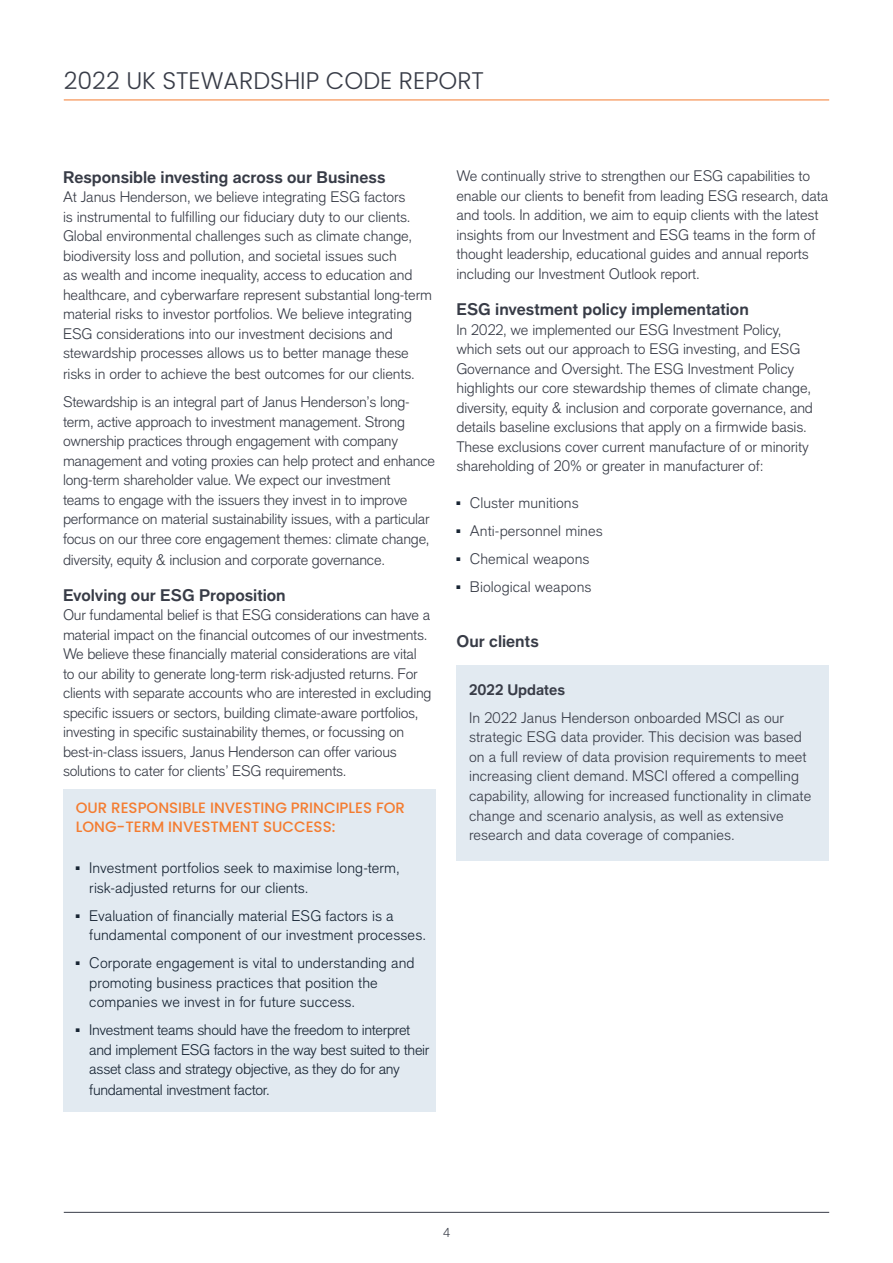
<style>
.page{position:relative;width:893px;height:1263px;background:#fff}
.page>*{position:absolute;margin:0;border:0;box-sizing:border-box;transform-origin:0 0}
.t1{font:300 24px "Poppins";color:#383c47}
.t2{font:700 16.5px "Applied Sans Pro";color:#383c47}
.t3{font:300 15px/19.5px "Applied Sans Pro";letter-spacing:-.01em;color:#383c47}
.t4{font:300 15px/19.5px "Applied Sans Pro";color:#172433}
.t5{font:300 15px/19.5px "Applied Sans Pro";letter-spacing:-.025em;color:#172433}
.t6{font:500 15px/19.5px "Poppins";color:#f47c30}
.t7{font:700 15px "Applied Sans Pro";color:#383c47}
.t8{font:300 12.75px "Applied Sans Pro";color:#383c47}
</style>
<div class="page">
<div style="left:63px;top:789px;width:373px;height:323px;background:#e2eaf1"></div>
<hr style="left:64px;top:100px;width:765px;height:1px;background:#f47c30">
<hr style="left:64px;top:1212px;width:765px;height:1px;background:#383c47">
<div style="left:456px;top:665px;width:372px;height:195px;background:#e2eaf1"></div>
<h1 class="t1" style="left:64px;top:67px;width:422px">2022 UK STEWARDSHIP CODE REPORT</h1>
<p class="t2" style="left:63px;top:167px;width:324px">Responsible investing across our Business</p>
<p class="t3" style="left:63px;top:187px;width:370px">At Janus Henderson, we believe integrating ESG factors<br>is instrumental to fulfilling our fiduciary duty to our clients.<br>Global environmental challenges such as climate change, biodiversity loss and pollution, and societal issues such<br>as wealth and income inequality, access to education and healthcare, and cyberwarfare represent substantial long-term material risks to investor portfolios. We believe integrating ESG considerations into our investment decisions and stewardship processes allows us to better manage these</p>
<p class="t3" style="left:63px;top:360px;width:353px;line-height:28px">risks in order to achieve the best outcomes for our clients.<br>Stewardship is an integral part of Janus Henderson’s long-</p>
<p class="t3" style="left:63px;top:412px;width:374px">term, active approach to investment management. Strong ownership practices through engagement with company management and voting proxies can help protect and enhance long-term shareholder value. We expect our investment<br>teams to engage with the issuers they invest in to improve performance on material sustainability issues, with a particular focus on our three core engagement themes: climate change,</p>
<p class="t3" style="left:63px;top:550px;width:323px">diversity, equity &amp; inclusion and corporate governance.</p>
<p class="t2" style="left:63px;top:585px;width:224px">Evolving our ESG Proposition</p>
<p class="t3" style="left:63px;top:605px;width:370px">Our fundamental belief is that ESG considerations can have a material impact on the financial outcomes of our investments.<br>We believe these financially material considerations are vital to our ability to generate long-term risk-adjusted returns. For clients with separate accounts who are interested in excluding specific issuers or sectors, building climate-aware portfolios, investing in specific sustainability themes, or focussing on best-in-class issuers, Janus Henderson can offer various solutions to cater for clients’ ESG requirements.</p>
<p class="t6" style="left:76px;top:798px;width:331px">OUR RESPONSIBLE INVESTING PRINCIPLES FOR<br>LONG-TERM INVESTMENT SUCCESS:</p>
<p class="t4" style="left:89px;top:858px;width:312px;text-indent:-13px">■ Investment portfolios seek to maximise long-term, risk-adjusted returns for our clients.</p>
<p class="t4" style="left:89px;top:906px;width:338px;text-indent:-13px">■ Evaluation of financially material ESG factors is a fundamental component of our investment processes.</p>
<p class="t4" style="left:89px;top:953px;width:327px;text-indent:-13px">■ Corporate engagement is vital to understanding and promoting business practices that position the companies we invest in for future success.</p>
<p class="t5" style="left:89px;top:1020px;width:342px;text-indent:-13px">■ Investment teams should have the freedom to interpret and implement ESG factors in the way best suited to their asset class and strategy objective, as they do for any</p>
<p class="t5" style="left:89px;top:1080px;width:182px">fundamental investment factor.</p>
<p class="t3" style="left:456px;top:166px;width:373px">We continually strive to strengthen our ESG capabilities to enable our clients to benefit from leading ESG research, data and tools. In addition, we aim to equip clients with the latest insights from our Investment and ESG teams in the form of thought leadership, educational guides and annual reports including our Investment Outlook report.</p>
<p class="t2" style="left:456px;top:299px;width:294px">ESG investment policy implementation</p>
<p class="t3" style="left:456px;top:320px;width:358px">In 2022, we implemented our ESG Investment Policy, which sets out our approach to ESG investing, and ESG Governance and Oversight. The ESG Investment Policy highlights our core stewardship themes of climate change, diversity, equity &amp; inclusion and corporate governance, and details baseline exclusions that apply on a firmwide basis.<br>These exclusions cover current manufacture of or minority shareholding of 20% or greater in manufacturer of:</p>
<p class="t3" style="left:456px;top:493px;width:124px"><sup>■</sup> Cluster munitions</p>
<p class="t3" style="left:456px;top:521px;width:148px"><sup>■</sup> Anti-personnel mines</p>
<p class="t3" style="left:456px;top:549px;width:135px"><sup>■</sup> Chemical weapons</p>
<p class="t3" style="left:456px;top:577px;width:137px"><sup>■</sup> Biological weapons</p>
<p class="t2" style="left:456px;top:632px;width:84px">Our clients</p>
<p class="t7" style="left:469px;top:681px;width:97px">2022 Updates</p>
<p class="t3" style="left:469px;top:708px;width:344px">In 2022 Janus Henderson onboarded MSCI as our strategic ESG data provider. This decision was based on a full review of data provision requirements to meet increasing client demand. MSCI offered a compelling capability, allowing for increased functionality in climate change and scenario analysis, as well as extensive research and data coverage of companies.</p>
<p class="t8" style="left:443px;top:1225px;width:9px">4</p>
</div>
